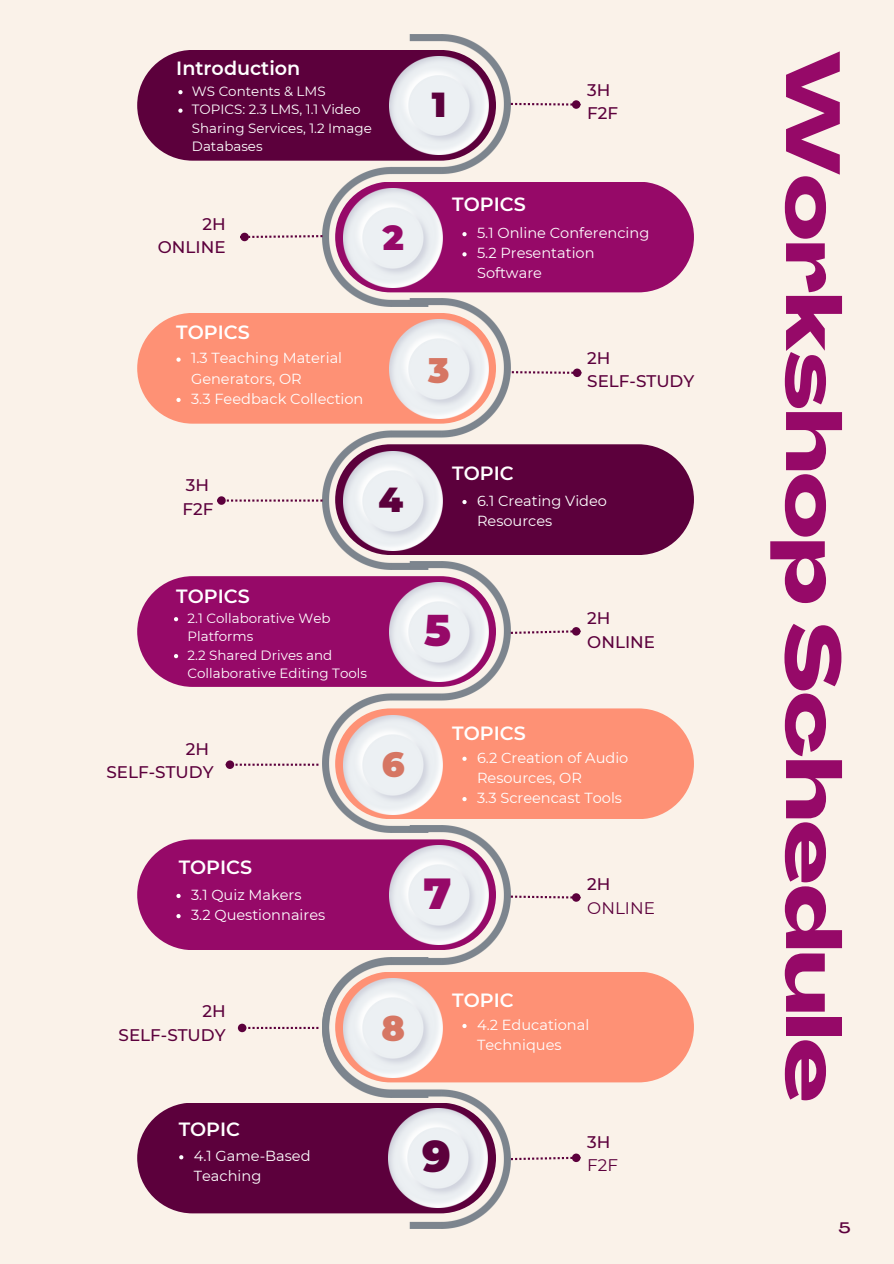
<style>
.page{position:relative;width:894px;height:1264px;background:#fff}
.page>*{position:absolute;margin:0;border:0;box-sizing:border-box;transform-origin:0 0}
.t1{font:800 75px "Agrandir Grand";color:#960968}
.t2{font:900 43.35px "Montserrat";color:#960968}
.t3{font:900 43.35px "Montserrat";color:#5c003c}
.t4{font:900 34.65px "Montserrat";color:#d67663}
.t5{font:900 34.65px "Montserrat";color:#5c003c}
.t6{font:900 34.65px "Montserrat";color:#960968}
.t7{font:600 19.05px "Montserrat";color:#fff}
.t8{font:500 16.8px/23.5px "Montserrat";color:#5c003c}
.t9{font:16.8px/23.5px "Montserrat";color:#5c003c}
.t10{font:500 15px "Agrandir Grand";color:#5c003c}
.t11{font:14.55px/20.1px "Montserrat";color:#fff}
.t12{font:13.5px/18.5px "Montserrat";color:#fff}
.s1{font-weight:500}
</style>
<div class="page">
<div style="left:0;top:0;width:893px;height:1263px;background:#faf2e9"></div>
<img style="left:322px;top:35px;width:188px;height:263px">
<img style="left:322px;top:298px;width:188px;height:263px">
<img style="left:322px;top:561px;width:188px;height:265px">
<img style="left:361px;top:826px;width:149px;height:131px">
<div style="left:137px;top:50px;width:359px;height:111px;background:#5c003c;border-radius:55px"></div>
<img style="left:389px;top:56px;width:99px;height:99px">
<div style="left:137px;top:313px;width:359px;height:110px;background:#fe9175;border-radius:55px"></div>
<div style="left:137px;top:576px;width:359px;height:111px;background:#960968;border-radius:55px"></div>
<div style="left:137px;top:839px;width:359px;height:111px;background:#960968;border-radius:55px"></div>
<div style="left:137px;top:1102px;width:359px;height:111px;background:#5c003c;border-radius:55px"></div>
<div style="left:335px;top:182px;width:358px;height:110px;background:#960968;border-radius:55px"></div>
<svg style="left:176px;top:357px;width:4px;height:5px"></svg>
<svg style="left:176px;top:398px;width:4px;height:4px"></svg>
<svg style="left:176px;top:893px;width:4px;height:5px"></svg>
<svg style="left:176px;top:914px;width:4px;height:4px"></svg>
<img style="left:344px;top:189px;width:99px;height:98px">
<img style="left:389px;top:319px;width:99px;height:99px">
<img style="left:389px;top:582px;width:99px;height:99px">
<img style="left:389px;top:845px;width:99px;height:99px">
<div style="left:335px;top:444px;width:358px;height:111px;background:#5c003c;border-radius:55px"></div>
<svg style="left:227px;top:499px;width:95px;height:2px"></svg>
<div style="left:218px;top:497px;width:6px;height:7px;background:#5c003c;border-radius:50%"></div>
<div style="left:217px;top:496px;width:9px;height:9px;border:2px solid #5c003c;border-radius:50%"></div>
<img style="left:344px;top:451px;width:99px;height:99px">
<div style="left:335px;top:708px;width:358px;height:111px;background:#fe9175;border-radius:55px"></div>
<svg style="left:235px;top:763px;width:83px;height:2px"></svg>
<div style="left:227px;top:761px;width:6px;height:7px;background:#5c003c;border-radius:50%"></div>
<div style="left:225px;top:760px;width:9px;height:9px;border:2px solid #5c003c;border-radius:50%"></div>
<img style="left:344px;top:715px;width:99px;height:99px">
<div style="left:335px;top:971px;width:358px;height:111px;background:#fe9175;border-radius:55px"></div>
<svg style="left:246px;top:1026px;width:72px;height:3px"></svg>
<div style="left:239px;top:1024px;width:6px;height:7px;background:#5c003c;border-radius:50%"></div>
<div style="left:238px;top:1023px;width:8px;height:9px;border:2px solid #5c003c;border-radius:50%"></div>
<svg style="left:510px;top:628px;width:67px;height:6px"></svg>
<div style="left:571px;top:627px;width:9px;height:8px;border:2px solid #5c003c;border-radius:50%"></div>
<svg style="left:510px;top:894px;width:67px;height:6px"></svg>
<div style="left:571px;top:893px;width:9px;height:8px;border:2px solid #5c003c;border-radius:50%"></div>
<svg style="left:510px;top:103px;width:61px;height:3px"></svg>
<div style="left:573px;top:101px;width:6px;height:7px;background:#5c003c;border-radius:50%"></div>
<div style="left:571px;top:100px;width:9px;height:9px;border:2px solid #5c003c;border-radius:50%"></div>
<svg style="left:510px;top:1154px;width:67px;height:6px"></svg>
<div style="left:571px;top:1153px;width:9px;height:9px;border:2px solid #5c003c;border-radius:50%"></div>
<svg style="left:511px;top:371px;width:61px;height:3px"></svg>
<div style="left:573px;top:369px;width:7px;height:7px;background:#5c003c;border-radius:50%"></div>
<div style="left:572px;top:368px;width:9px;height:9px;border:2px solid #5c003c;border-radius:50%"></div>
<svg style="left:249px;top:235px;width:73px;height:3px"></svg>
<div style="left:241px;top:234px;width:7px;height:6px;background:#5c003c;border-radius:50%"></div>
<div style="left:240px;top:233px;width:9px;height:8px;border:2px solid #5c003c;border-radius:50%"></div>
<svg style="left:179px;top:1155px;width:4px;height:4px"></svg>
<img style="left:322px;top:957px;width:188px;height:271px">
<svg style="left:178px;top:90px;width:4px;height:4px"></svg>
<svg style="left:178px;top:109px;width:4px;height:4px"></svg>
<svg style="left:174px;top:617px;width:4px;height:4px"></svg>
<svg style="left:174px;top:654px;width:4px;height:4px"></svg>
<svg style="left:462px;top:232px;width:4px;height:4px"></svg>
<svg style="left:462px;top:252px;width:4px;height:4px"></svg>
<svg style="left:462px;top:500px;width:4px;height:4px"></svg>
<svg style="left:462px;top:756px;width:4px;height:5px"></svg>
<svg style="left:462px;top:797px;width:4px;height:4px"></svg>
<h2 class="t7" style="left:176px;top:57px;width:126px">Introduction</h2>
<p class="t12" style="left:192px;top:82px;width:135px">WS Contents &amp; LMS</p>
<p class="t12" style="left:192px;top:100px;width:181px">TOPICS: 2.3 LMS, 1.1 Video<br>Sharing Services, 1.2 Image<br>Databases</p>
<h2 class="t8" style="left:158px;top:212px;width:69px;text-align:right">2H<br>ONLINE</h2>
<p class="t6" style="left:382px;top:217px;width:23px">2</p>
<p class="t7" style="left:176px;top:320px;width:75px">TOPICS</p>
<h4 class="t11" style="left:191px;top:348px;width:153px">1.3 Teaching Material<br>Generators, OR</h4>
<p class="t11" style="left:191px;top:388px;width:174px">3.3 Feedback Collection</p>
<p class="t8" style="left:182px;top:473px;width:32px">3H<br>F2F</p>
<p class="t5" style="left:378px;top:478px;width:26px">4</p>
<p class="t5" style="left:431px;top:83px;width:16px">1</p>
<p class="t8" style="left:587px;top:78px;width:32px">3H<br>F2F</p>
<p class="t7" style="left:452px;top:192px;width:75px">TOPICS</p>
<h2 class="t11" style="left:477px;top:223px;width:174px">5.1 Online Conferencing</h2>
<p class="t11" style="left:477px;top:243px;width:119px">5.2 Presentation<br>Software</p>
<h4 class="t4" style="left:428px;top:349px;width:23px">3</h4>
<h4 class="t8" style="left:587px;top:346px;width:108px">2H<br>SELF-STUDY</h4>
<h2 class="t7" style="left:452px;top:461px;width:63px">TOPIC</h2>
<p class="t11" style="left:477px;top:490px;width:131px">6.1 Creating Video<br>Resources</p>
<p class="t7" style="left:176px;top:584px;width:75px">TOPICS</p>
<h4 class="t12" style="left:187px;top:609px;width:144px">2.1 Collaborative Web<br>Platforms</h4>
<p class="t12" style="left:187px;top:646px;width:181px">2.2 Shared Drives and<br>Collaborative Editing Tools</p>
<h5 class="t8" style="left:106px;top:736px;width:108px;text-align:right">2H<br>SELF-STUDY</h5>
<p class="t4" style="left:382px;top:743px;width:24px">6</p>
<p class="t2" style="left:424px;top:603px;width:28px">5</p>
<p class="t8" style="left:587px;top:606px;width:69px">2H<br>ONLINE</p>
<h5 class="t7" style="left:452px;top:721px;width:75px">TOPICS</h5>
<p class="t11" style="left:477px;top:747px;width:153px">6.2 Creation of Audio<br>Resources, OR</p>
<p class="t11" style="left:477px;top:787px;width:146px">3.3 Screencast Tools</p>
<h2 class="t7" style="left:179px;top:856px;width:75px">TOPICS</h2>
<p class="t11" style="left:191px;top:884px;width:112px">3.1 Quiz Makers</p>
<p class="t11" style="left:191px;top:904px;width:136px">3.2 Questionnaires</p>
<p class="t2" style="left:423px;top:866px;width:29px">7</p>
<p class="t9" style="left:587px;top:872px;width:69px"><span class="s1">2H<br></span>ONLINE</p>
<p class="t8" style="left:118px;top:999px;width:108px;text-align:right">2H<br>SELF-STUDY</p>
<p class="t4" style="left:381px;top:1006px;width:25px">8</p>
<p class="t7" style="left:452px;top:988px;width:63px">TOPIC</p>
<h4 class="t11" style="left:477px;top:1014px;width:114px">4.2 Educational</h4>
<h4 class="t11" style="left:477px;top:1034px;width:86px">Techniques</h4>
<h4 class="t7" style="left:179px;top:1117px;width:63px">TOPIC</h4>
<p class="t11" style="left:194px;top:1145px;width:118px">4.1 Game-Based<br>Teaching</p>
<h2 class="t3" style="left:422px;top:1130px;width:30px">9</h2>
<h2 class="t9" style="left:587px;top:1130px;width:32px"><span class="s1">3H<br></span>F2F</h2>
<h1 class="t1" style="left:842px;top:51px;width:1052px;rotate:90deg">Workshop Schedule</h1>
<p class="t10" style="left:838px;top:1221px;width:14px">5</p>
</div>
